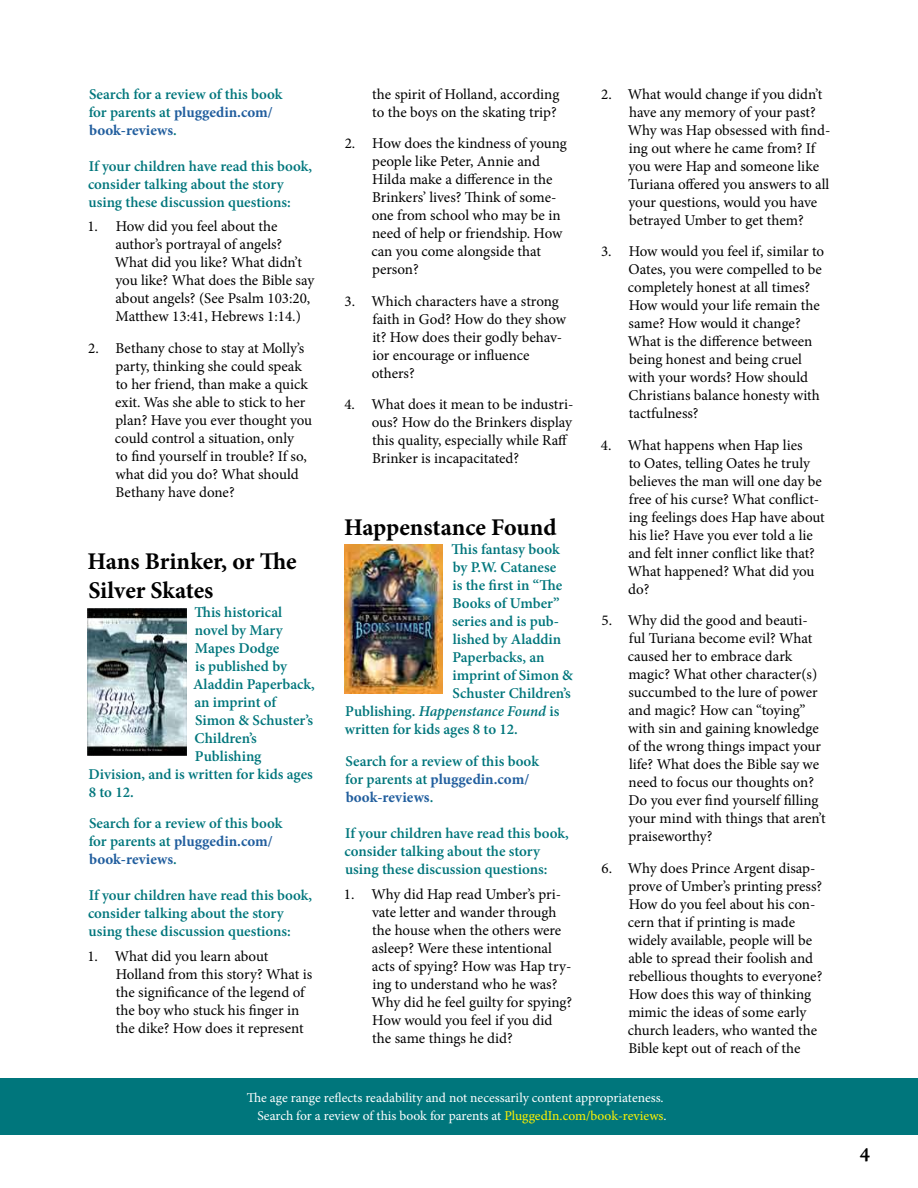
<style>
.page{position:relative;width:918px;height:1188px;background:#fff}
.page>*{position:absolute;margin:0;border:0;box-sizing:border-box;transform-origin:0 0}
.t1{font:700 24px/28.8px "Minion Pro";letter-spacing:-.005em;color:#000}
.t2{font:700 20.25px "Atma Serif OT";color:#000}
.t3{font:15px/18px "Minion Pro";letter-spacing:-.005em;color:#000}
.t4{font:600 15px/18px "Minion Pro";color:#00767c}
.t5{font:italic 600 15px "Minion Pro";letter-spacing:-.01em;color:#00767c}
.t6{font:13.5px/18.3px "Minion Pro";letter-spacing:-.005em;color:#fff;text-align:right}
.s1{font-weight:700;color:#215e9e}
.s2{font-style:normal}
.s3{color:#fff200}
</style>
<div class="page">
<div style="left:0;top:1078px;width:918px;height:56px;background:#00767c"></div>
<img style="left:88px;top:608px;width:99px;height:148px">
<img style="left:345px;top:545px;width:98px;height:149px">
<p class="t4" style="left:89px;top:85px;width:195px">Search for a review of this book for parents at <span class="s1">pluggedin.com/ book-reviews</span>.</p>
<p class="t4" style="left:88px;top:157px;width:226px">If your children have read this book, consider talking about the story using these discussion questions:</p>
<p class="t3" style="left:115px;top:218px;width:201px;text-indent:-28px">1. How did you feel about the author’s portrayal of angels?<br>What did you like? What didn’t you like? What does the Bible say about angels? (See Psalm 103:20,<br>Matthew 13:41, Hebrews 1:14.)</p>
<p class="t3" style="left:115px;top:339px;width:199px;text-indent:-27px">2. Bethany chose to stay at Molly’s party, thinking she could speak to her friend, than make a quick exit. Was she able to stick to her plan? Have you ever thought you could control a situation, only<br>to find yourself in trouble? If so, what did you do? What should<br>Bethany have done?</p>
<h1 class="t1" style="left:88px;top:547px;width:211px">Hans Brinker, or The<br>Silver Skates</h1>
<p class="t4" style="left:195px;top:603px;width:89px">This historical</p>
<p class="t4" style="left:195px;top:621px;width:89px">novel by Mary</p>
<p class="t4" style="left:195px;top:639px;width:86px">Mapes Dodge</p>
<p class="t4" style="left:195px;top:657px;width:93px">is published by</p>
<p class="t4" style="left:193px;top:675px;width:123px">Aladdin Paperback,</p>
<p class="t4" style="left:194px;top:693px;width:83px">an imprint of</p>
<p class="t4" style="left:195px;top:711px;width:120px">Simon &amp; Schuster’s</p>
<p class="t4" style="left:195px;top:729px;width:64px">Children’s</p>
<p class="t4" style="left:195px;top:747px;width:68px">Publishing</p>
<p class="t4" style="left:89px;top:765px;width:226px">Division, and is written for kids ages</p>
<p class="t4" style="left:89px;top:783px;width:47px">8 to 12.</p>
<p class="t4" style="left:89px;top:815px;width:195px">Search for a review of this book for parents at <span class="s1">pluggedin.com/ book-reviews</span>.</p>
<p class="t4" style="left:88px;top:887px;width:226px">If your children have read this book, consider talking about the story using these discussion questions:</p>
<p class="t3" style="left:116px;top:947px;width:198px;text-indent:-28px">1. What did you learn about<br>Holland from this story? What is the significance of the legend of the boy who stuck his finger in the dike? How does it represent</p>
<p class="t3" style="left:372px;top:85px;width:189px">the spirit of Holland, according to the boys on the skating trip?</p>
<p class="t3" style="left:371px;top:134px;width:197px;text-indent:-27px">2. How does the kindness of young people like Peter, Annie and<br>Hilda make a difference in the<br>Brinkers’ lives? Think of some&shy;one from school who may be in need of help or friendship. How can you come alongside that person?</p>
<p class="t3" style="left:372px;top:292px;width:196px;text-indent:-27px">3. Which characters have a strong faith in God? How do they show it? How does their godly behav&shy;ior encourage or influence others?</p>
<p class="t3" style="left:372px;top:395px;width:203px;text-indent:-27px">4. What does it mean to be industri&shy;ous? How do the Brinkers display this quality, especially while Raff<br>Brinker is incapacitated?</p>
<h1 class="t1" style="left:344px;top:513px;width:214px">Happenstance Found</h1>
<p class="t4" style="left:451px;top:541px;width:110px">This fantasy book</p>
<p class="t4" style="left:453px;top:559px;width:105px">by P.W. Catanese</p>
<p class="t4" style="left:453px;top:577px;width:111px">is the first in “The</p>
<p class="t4" style="left:452px;top:595px;width:109px">Books of Umber”</p>
<p class="t4" style="left:452px;top:613px;width:108px">series and is pub-</p>
<p class="t4" style="left:453px;top:631px;width:110px">lished by Aladdin</p>
<p class="t4" style="left:452px;top:649px;width:94px">Paperbacks, an</p>
<p class="t4" style="left:453px;top:667px;width:122px">imprint of Simon &amp;</p>
<p class="t4" style="left:453px;top:685px;width:120px">Schuster Children’s</p>
<p class="t5" style="left:345px;top:701px;width:216px"><span class="s2">Publishing.</span> Happenstance Found <span class="s2">is</span></p>
<p class="t4" style="left:345px;top:721px;width:175px">written for kids ages 8 to 12.</p>
<p class="t4" style="left:345px;top:752px;width:195px">Search for a review of this book for parents at <span class="s1">pluggedin.com/ book-reviews</span>.</p>
<p class="t4" style="left:344px;top:824px;width:226px">If your children have read this book, consider talking about the story using these discussion questions:</p>
<p class="t3" style="left:371px;top:885px;width:202px;text-indent:-28px">1. Why did Hap read Umber’s pri&shy;vate letter and wander through the house when the others were asleep? Were these intentional acts of spying? How was Hap try&shy;ing to understand who he was?<br>Why did he feel guilty for spying?<br>How would you feel if you did the same things he did?</p>
<p class="t3" style="left:628px;top:85px;width:204px;text-indent:-27px">2. What would change if you didn’t have any memory of your past?<br>Why was Hap obsessed with find&shy;ing out where he came from? If you were Hap and someone like<br>Turiana offered you answers to all your questions, would you have betrayed Umber to get them?</p>
<p class="t3" style="left:628px;top:242px;width:198px;text-indent:-27px">3. How would you feel if, similar to<br>Oates, you were compelled to be completely honest at all times?<br>How would your life remain the same? How would it change?<br>What is the difference between being honest and being cruel with your words? How should<br>Christians balance honesty with tactfulness?</p>
<p class="t3" style="left:628px;top:436px;width:198px;text-indent:-27px">4. What happens when Hap lies<br>to Oates, telling Oates he truly believes the man will one day be free of his curse? What conflict&shy;ing feelings does Hap have about his lie? Have you ever told a lie and felt inner conflict like that?<br>What happened? What did you do?</p>
<p class="t3" style="left:628px;top:611px;width:199px;text-indent:-26px">5. Why did the good and beauti&shy;ful Turiana become evil? What caused her to embrace dark magic? What other character(s) succumbed to the lure of power and magic? How can “toying” with sin and gaining knowledge of the wrong things impact your life? What does the Bible say we need to focus our thoughts on?<br>Do you ever find yourself filling your mind with things that aren’t praiseworthy?</p>
<p class="t3" style="left:628px;top:859px;width:196px;text-indent:-26px">6. Why does Prince Argent disap&shy;prove of Umber’s printing press?<br>How do you feel about his con&shy;cern that if printing is made widely available, people will be able to spread their foolish and rebellious thoughts to everyone?<br>How does this way of thinking mimic the ideas of some early church leaders, who wanted the<br>Bible kept out of reach of the</p>
<p class="t6" style="left:247px;top:1088px;width:420px">The age range reflects readability and not necessarily content appropriateness.<br>Search for a review of this book for parents at <span class="s3">PluggedIn.com/book-reviews</span>.</p>
<h2 class="t2" style="left:860px;top:1142px;width:12px">4</h2>
</div>
